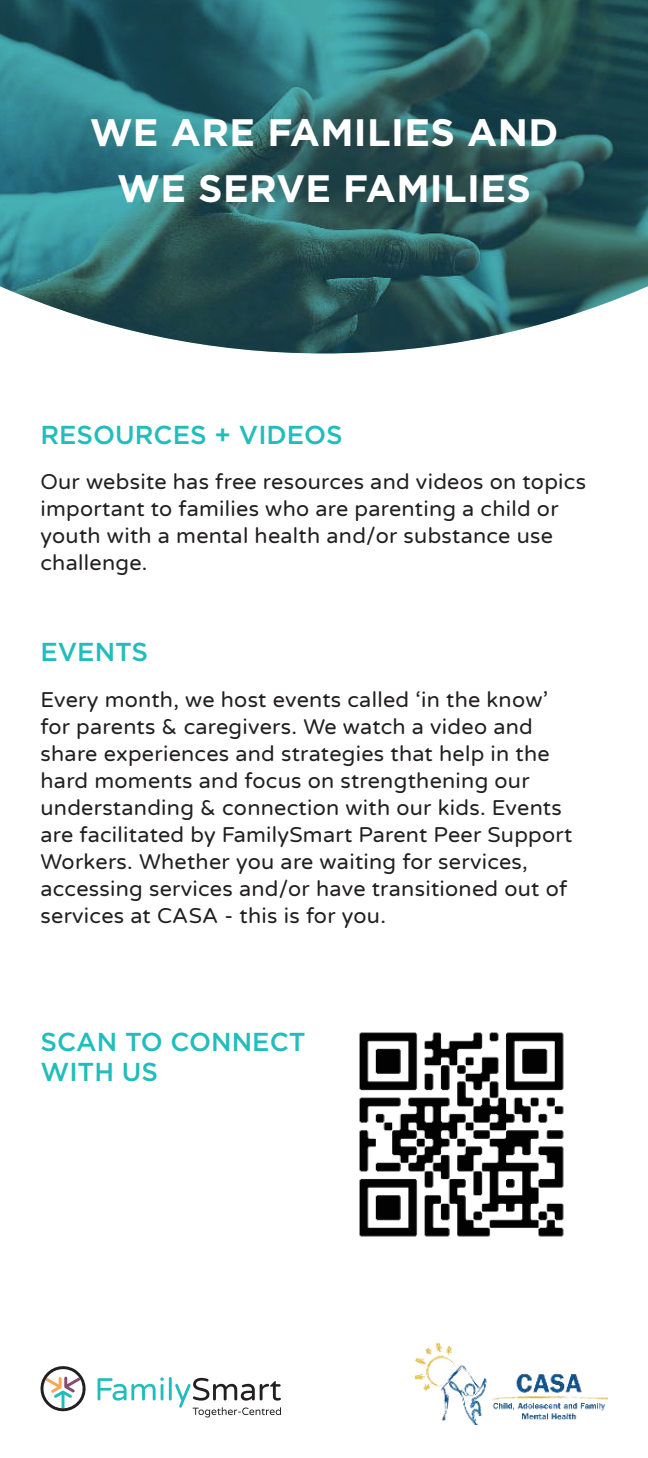
<style>
.page{position:relative;width:648px;height:1458px;background:#fff}
.page>*{position:absolute;margin:0;border:0;box-sizing:border-box;transform-origin:0 0}
.t1{font:700 38.25px/56.2px "Gotham";letter-spacing:.01em;color:#fff;text-align:center}
.t2{font:500 25.88px/30.4px "Gotham";color:#21bdbc}
.t3{font:21.6px/27px "Varela Round";letter-spacing:.015em;color:#221f1f}
</style>
<div class="page">
<img style="left:415px;top:1342px;width:193px;height:82px">
<svg style="left:0;top:0;width:648px;height:353px;background:#376b6e"></svg>
<img style="left:359px;top:1032px;width:205px;height:205px">
<svg style="left:98px;top:1377px;width:183px;height:41px"></svg>
<svg style="left:40px;top:1366px;width:46px;height:46px"></svg>
<h1 class="t1" style="left:90px;top:105px;width:470px">WE ARE FAMILIES AND<br>WE SERVE FAMILIES</h1>
<p class="t2" style="left:40px;top:421px;width:304px">RESOURCES + VIDEOS</p>
<p class="t3" style="left:40px;top:470px;width:547px">Our website has free resources and videos on topics important to families who are parenting a child or youth with a mental health and/or substance use challenge.</p>
<p class="t2" style="left:40px;top:638px;width:109px">EVENTS</p>
<p class="t3" style="left:40px;top:687px;width:533px">Every month, we host events called ‘in the know’ for parents &amp; caregivers. We watch a video and share experiences and strategies that help in the hard moments and focus on strengthening our understanding &amp; connection with our kids. Events are facilitated by FamilySmart Parent Peer Support Workers. Whether you are waiting for services, accessing services and/or have transitioned out of services at CASA - this is for you.</p>
<p class="t2" style="left:40px;top:1028px;width:267px">SCAN TO CONNECT<br>WITH US</p>
</div>
